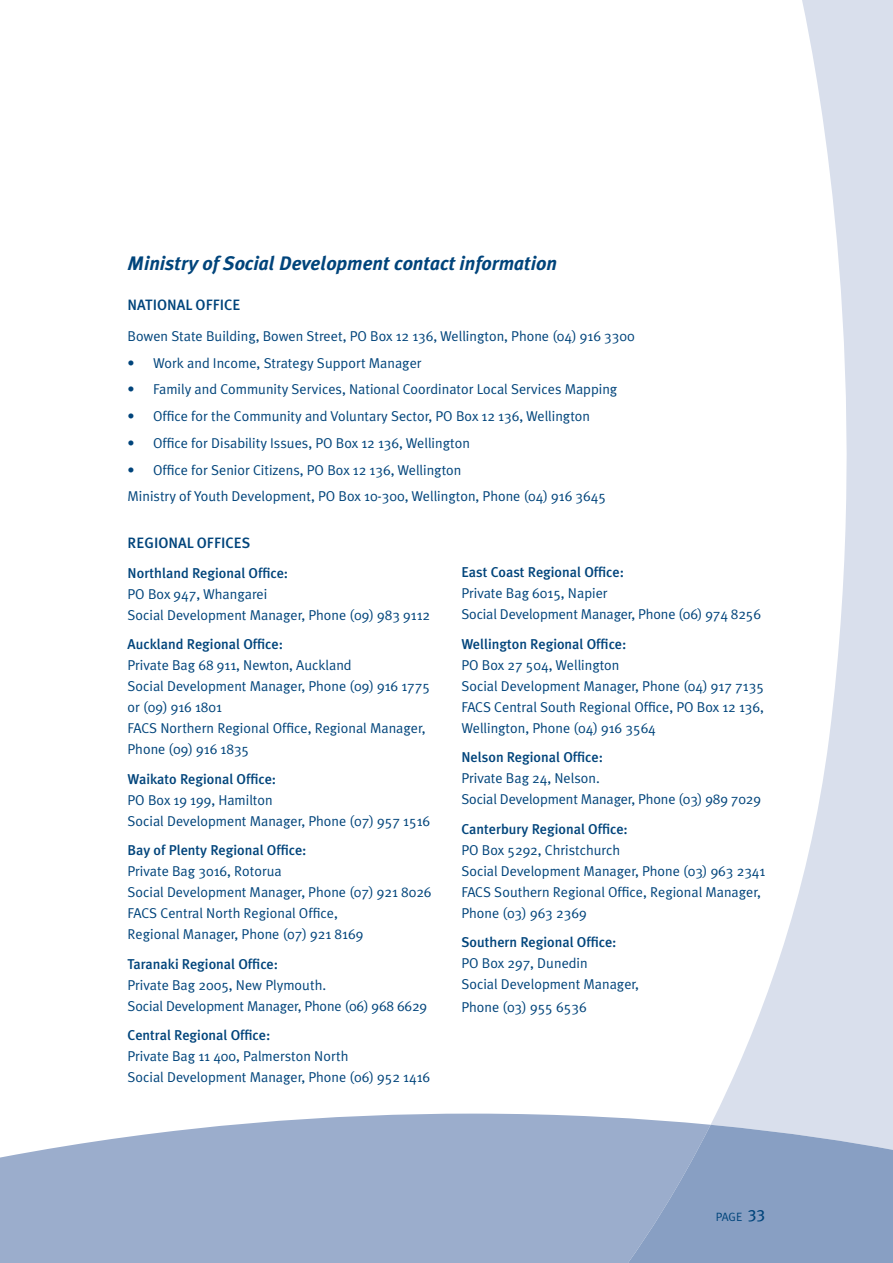
<style>
.page{position:relative;width:893px;height:1263px;background:#fff}
.page>*{position:absolute;margin:0;border:0;box-sizing:border-box;transform-origin:0 0}
.t1{font:italic 700 19.5px "Meta Plus";color:#00447b}
.t2{font:500 15px "Meta Plus";letter-spacing:.005em;color:#00447b}
.t3{font:14.25px/21px "Meta Plus Normal";color:#00447b}
.t4{font:500 14.25px "Meta Plus";color:#00447b}
.t5{font:12px "Meta Plus Normal";color:#00447b}
.s1{font-family:"Meta Plus Book Caps";font-size:16.5px}
</style>
<div class="page">
<svg style="left:0;top:1113px;width:711px;height:150px;background:#a3b4d0"></svg>
<svg style="left:711px;top:0;width:182px;height:1125px"></svg>
<svg style="left:628px;top:1125px;width:265px;height:138px;background:#8fa4c6"></svg>
<h1 class="t1" style="left:128px;top:252px;width:431px">Ministry of Social Development contact information</h1>
<p class="t2" style="left:128px;top:296px;width:114px">NATIONAL OFFICE</p>
<p class="t3" style="left:128px;top:325px;width:509px">Bowen State Building, Bowen Street, PO Box 12 136, Wellington, Phone (04) 916 3300</p>
<p class="t3" style="left:128px;top:352px;width:296px">• Work and Income, Strategy Support Manager</p>
<p class="t3" style="left:128px;top:379px;width:491px">• Family and Community Services, National Coordinator Local Services Mapping</p>
<p class="t3" style="left:128px;top:405px;width:464px">• Office for the Community and Voluntary Sector, PO Box 12 136, Wellington</p>
<p class="t3" style="left:128px;top:432px;width:344px">• Office for Disability Issues, PO Box 12 136, Wellington</p>
<p class="t3" style="left:128px;top:456px;width:480px;line-height:26.7px">• Office for Senior Citizens, PO Box 12 136, Wellington<br>Ministry of Youth Development, PO Box 10-300, Wellington, Phone (04) 916 3645</p>
<p class="t2" style="left:128px;top:534px;width:124px">REGIONAL OFFICES</p>
<p class="t4" style="left:128px;top:564px;width:162px">Northland Regional Office:</p>
<p class="t3" style="left:128px;top:583px;width:304px">PO Box 947, Whangarei<br>Social Development Manager, Phone (09) 983 9112</p>
<p class="t4" style="left:128px;top:636px;width:157px">Auckland Regional Office:</p>
<p class="t3" style="left:128px;top:654px;width:304px">Private Bag 68 911, Newton, Auckland<br>Social Development Manager, Phone (09) 916 1775 or (09) 916 1801<br>FACS Northern Regional Office, Regional Manager, Phone (09) 916 1835</p>
<p class="t4" style="left:128px;top:770px;width:150px">Waikato Regional Office:</p>
<p class="t3" style="left:128px;top:789px;width:304px">PO Box 19 199, Hamilton<br>Social Development Manager, Phone (07) 957 1516</p>
<p class="t4" style="left:128px;top:842px;width:181px">Bay of Plenty Regional Office:</p>
<p class="t3" style="left:128px;top:860px;width:306px">Private Bag 3016, Rotorua<br>Social Development Manager, Phone (07) 921 8026<br>FACS Central North Regional Office,<br>Regional Manager, Phone (07) 921 8169</p>
<p class="t4" style="left:128px;top:955px;width:152px">Taranaki Regional Office:</p>
<p class="t3" style="left:128px;top:974px;width:301px">Private Bag 2005, New Plymouth.<br>Social Development Manager, Phone (06) 968 6629</p>
<p class="t4" style="left:128px;top:1027px;width:144px">Central Regional Office:</p>
<p class="t3" style="left:128px;top:1045px;width:304px">Private Bag 11 400, Palmerston North<br>Social Development Manager, Phone (06) 952 1416</p>
<p class="t4" style="left:461px;top:564px;width:164px">East Coast Regional Office:</p>
<p class="t3" style="left:461px;top:582px;width:301px">Private Bag 6015, Napier<br>Social Development Manager, Phone (06) 974 8256</p>
<p class="t4" style="left:461px;top:635px;width:167px">Wellington Regional Office:</p>
<p class="t3" style="left:461px;top:654px;width:304px">PO Box 27 504, Wellington<br>Social Development Manager, Phone (04) 917 7135<br>FACS Central South Regional Office, PO Box 12 136, Wellington, Phone (04) 916 3564</p>
<p class="t4" style="left:461px;top:749px;width:143px">Nelson Regional Office:</p>
<p class="t3" style="left:461px;top:768px;width:301px">Private Bag 24, Nelson.<br>Social Development Manager, Phone (03) 989 7029</p>
<p class="t4" style="left:461px;top:820px;width:168px">Canterbury Regional Office:</p>
<p class="t3" style="left:461px;top:839px;width:306px">PO Box 5292, Christchurch<br>Social Development Manager, Phone (03) 963 2341<br>FACS Southern Regional Office, Regional Manager, Phone (03) 963 2369</p>
<p class="t4" style="left:461px;top:934px;width:157px">Southern Regional Office:</p>
<p class="t3" style="left:461px;top:953px;width:179px">PO Box 297, Dunedin<br>Social Development Manager,</p>
<p class="t3" style="left:461px;top:996px;width:127px">Phone (03) 955 6536</p>
<p class="t5" style="left:716px;top:1209px;width:51px">PAGE <span class="s1">33</span></p>
</div>
